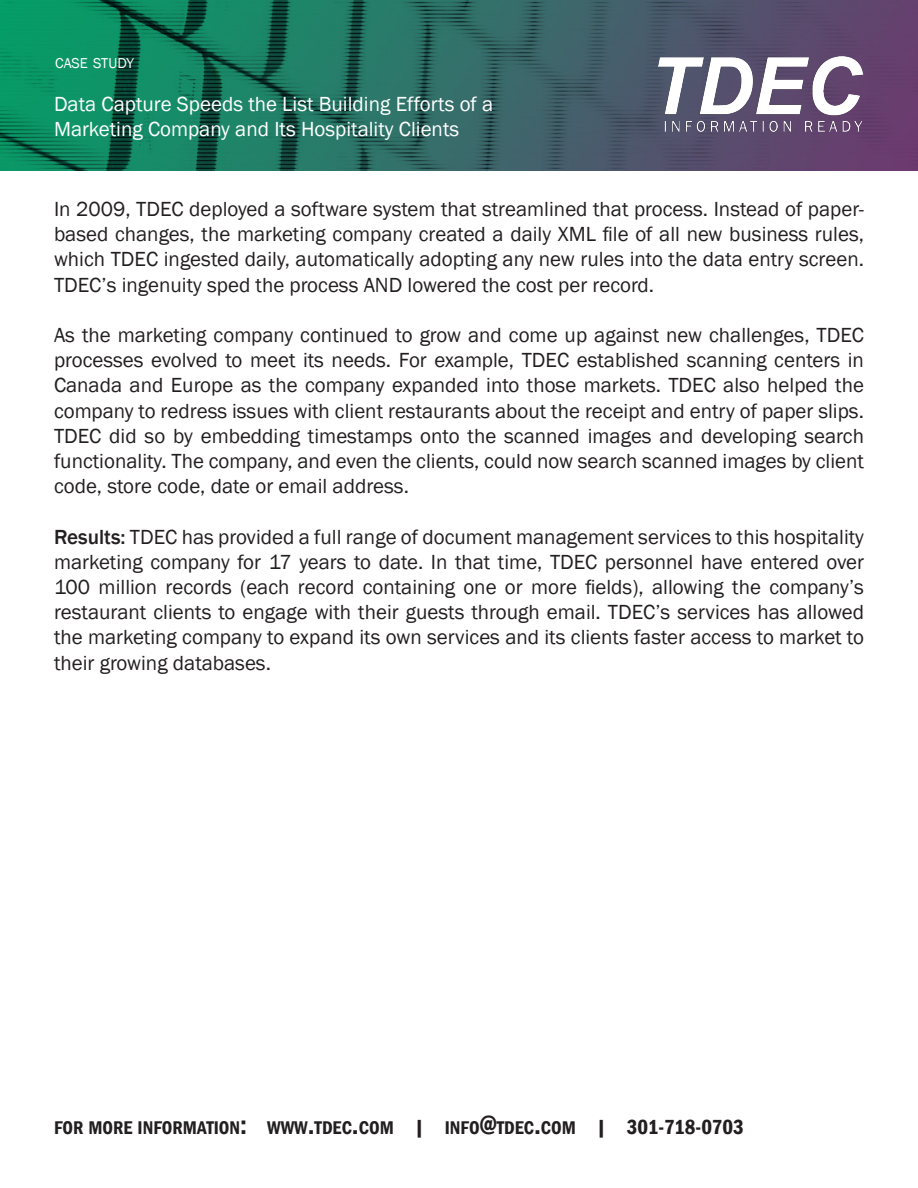
<style>
.page{position:relative;width:918px;height:1188px;background:#fff}
.page>*{position:absolute;margin:0;border:0;box-sizing:border-box;transform-origin:0 0}
.t1{font:21px/25.2px "Franklin Gothic";color:#231f20;text-align:justify}
.t2{font:21px/25.2px "Franklin Gothic";color:#fff}
.t3{font:600 condensed 18.9px "Franklin Gothic";color:#231f20}
.t4{font:14.7px "Franklin Gothic";color:#fff}
.s1{font-weight:500}
.s2{font-size:27px}
.s3{font-size:21px}
</style>
<div class="page">
<img style="left:0;top:0;width:918px;height:171px">
<img style="left:658px;top:57px;width:208px;height:79px">
<p class="t4" style="left:55px;top:55px;width:80px">CASE STUDY</p>
<p class="t2" style="left:54px;top:92px;width:441px">Data Capture Speeds the List Building Efforts of a<br>Marketing Company and Its Hospitality Clients</p>
<p class="t1" style="left:54px;top:197px;width:812px">In 2009, TDEC deployed a software system that streamlined that process. Instead of paper&shy;based changes, the marketing company created a daily XML file of all new business rules, which TDEC ingested daily, automatically adopting any new rules into the data entry screen.<br>TDEC’s ingenuity sped the process AND lowered the cost per record.</p>
<p class="t1" style="left:54px;top:323px;width:812px">As the marketing company continued to grow and come up against new challenges, TDEC processes evolved to meet its needs. For example, TDEC established scanning centers in Canada and Europe as the company expanded into those markets. TDEC also helped the company to redress issues with client restaurants about the receipt and entry of paper slips.<br>TDEC did so by embedding timestamps onto the scanned images and developing search functionality. The company, and even the clients, could now search scanned images by client code, store code, date or email address.</p>
<p class="t1" style="left:54px;top:525px;width:812px"><span class="s1">Results:</span> TDEC has provided a full range of document management services to this hospitality marketing company for 17 years to date. In that time, TDEC personnel have entered over 100 million records (each record containing one or more fields), allowing the company’s restaurant clients to engage with their guests through email. TDEC’s services has allowed the marketing company to expand its own services and its clients faster access to market to their growing databases.</p>
<p class="t3" style="left:54px;top:1120px;width:691px">FOR MORE INFORMATION<span class="s2">:</span> WWW<span class="s2">.</span>TDEC<span class="s2">.</span>COM <span class="s3">|</span> INFO<span class="s2">@</span>TDEC<span class="s2">.</span>COM <span class="s3">| 301-718-0703</span></p>
</div>
